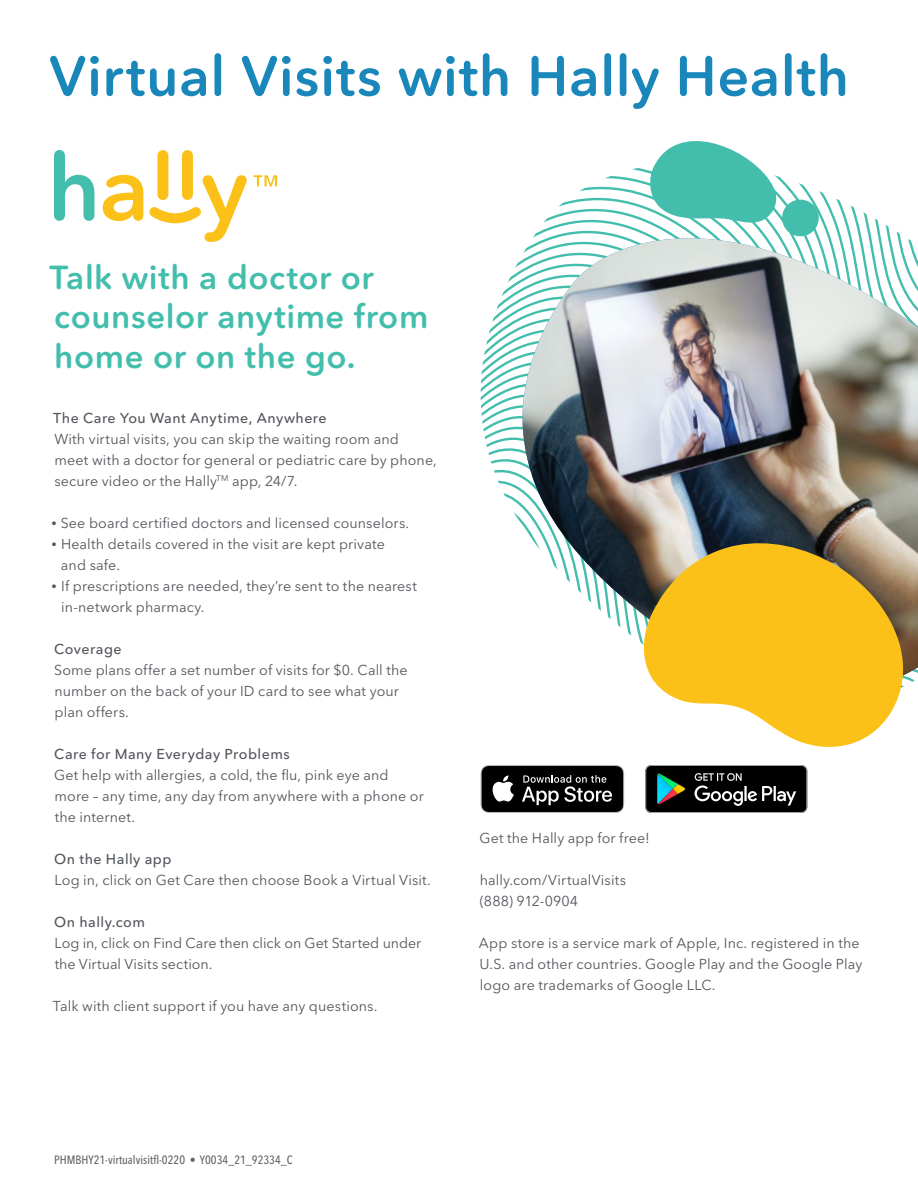
<style>
.page{position:relative;width:918px;height:1188px;background:#fff}
.page>*{position:absolute;margin:0;border:0;box-sizing:border-box;transform-origin:0 0}
.t1{font:600 55.5px "Avenir Next Rounded Pro";letter-spacing:.015em;color:#1987ba}
.t2{font:600 33px/39.6px "Avenir Next Rounded Pro";letter-spacing:.015em;color:#44beac}
.t3{font:14.25px/21px "Avenir Next LT Pro";letter-spacing:.01em;color:#52555b}
.t4{font:500 14.25px "Avenir Next Rounded Pro";letter-spacing:.03em;color:#52555b}
.t5{font:500 condensed 12px "Avenir Next LT Pro";color:#636466}
.s1{font-weight:300;font-size:10.5px}
</style>
<div class="page">
<svg style="left:54px;top:150px;width:40px;height:71px"></svg>
<svg style="left:103px;top:175px;width:40px;height:46px"></svg>
<svg style="left:149px;top:150px;width:98px;height:92px"></svg>
<svg style="left:254px;top:175px;width:23px;height:11px"></svg>
<svg style="left:480px;top:168px;width:359px;height:350px"></svg>
<svg style="left:517px;top:200px;width:384px;height:38px"></svg>
<img style="left:517px;top:238px;width:401px;height:444px">
<svg style="left:641px;top:539px;width:265px;height:208px;fill:#fbc119"></svg>
<svg style="left:647px;top:141px;width:174px;height:98px"></svg>
<svg style="left:481px;top:765px;width:143px;height:48px"></svg>
<svg style="left:645px;top:765px;width:163px;height:48px"></svg>
<h1 class="t1" style="left:50px;top:42px;width:801px">Virtual Visits with Hally Health</h1>
<h2 class="t2" style="left:49px;top:257px;width:381px">Talk with a doctor or counselor anytime from home or on the go.</h2>
<p class="t4" style="left:53px;top:409px;width:275px">The Care You Want Anytime, Anywhere</p>
<p class="t3" style="left:54px;top:429px;width:384px">With virtual visits, you can skip the waiting room and<br>meet with a doctor for general or pediatric care by phone, secure video or the Hally<sup>TM</sup> app, 24/7.</p>
<p class="t3" style="left:52px;top:513px;width:359px"><span class="s1">•</span> See board certified doctors and licensed counselors.</p>
<p class="t3" style="left:61px;top:534px;width:325px;text-indent:-9px"><span class="s1">•</span> Health details covered in the visit are kept private and safe.</p>
<p class="t3" style="left:61px;top:576px;width:357px;text-indent:-10px"><span class="s1">•</span> If prescriptions are needed, they’re sent to the nearest in-network pharmacy.</p>
<p class="t4" style="left:54px;top:640px;width:69px">Coverage</p>
<p class="t3" style="left:54px;top:660px;width:355px">Some plans offer a set number of visits for $0. Call the number on the back of your ID card to see what your plan offers.</p>
<p class="t4" style="left:54px;top:745px;width:237px">Care for Many Everyday Problems</p>
<p class="t3" style="left:54px;top:765px;width:371px">Get help with allergies, a cold, the flu, pink eye and more – any time, any day from anywhere with a phone or the internet.</p>
<p class="t4" style="left:54px;top:850px;width:119px">On the Hally app</p>
<p class="t3" style="left:54px;top:870px;width:378px">Log in, click on Get Care then choose Book a Virtual Visit.</p>
<p class="t4" style="left:54px;top:913px;width:92px">On hally.com</p>
<p class="t3" style="left:54px;top:933px;width:368px">Log in, click on Find Care then click on Get Started under the Virtual Visits section.</p>
<p class="t3" style="left:53px;top:996px;width:326px">Talk with client support if you have any questions.</p>
<p class="t3" style="left:479px;top:828px;width:172px">Get the Hally app for free!</p>
<p class="t3" style="left:480px;top:870px;width:148px">hally.com/VirtualVisits (888) 912-0904</p>
<p class="t3" style="left:479px;top:933px;width:385px">App store is a service mark of Apple, Inc. registered in the<br>U.S. and other countries. Google Play and the Google Play logo are trademarks of Google LLC.</p>
<p class="t5" style="left:54px;top:1153px;width:240px">PHMBHY21-virtualvisitfl-0220 • Y0034_21_92334_C</p>
</div>
